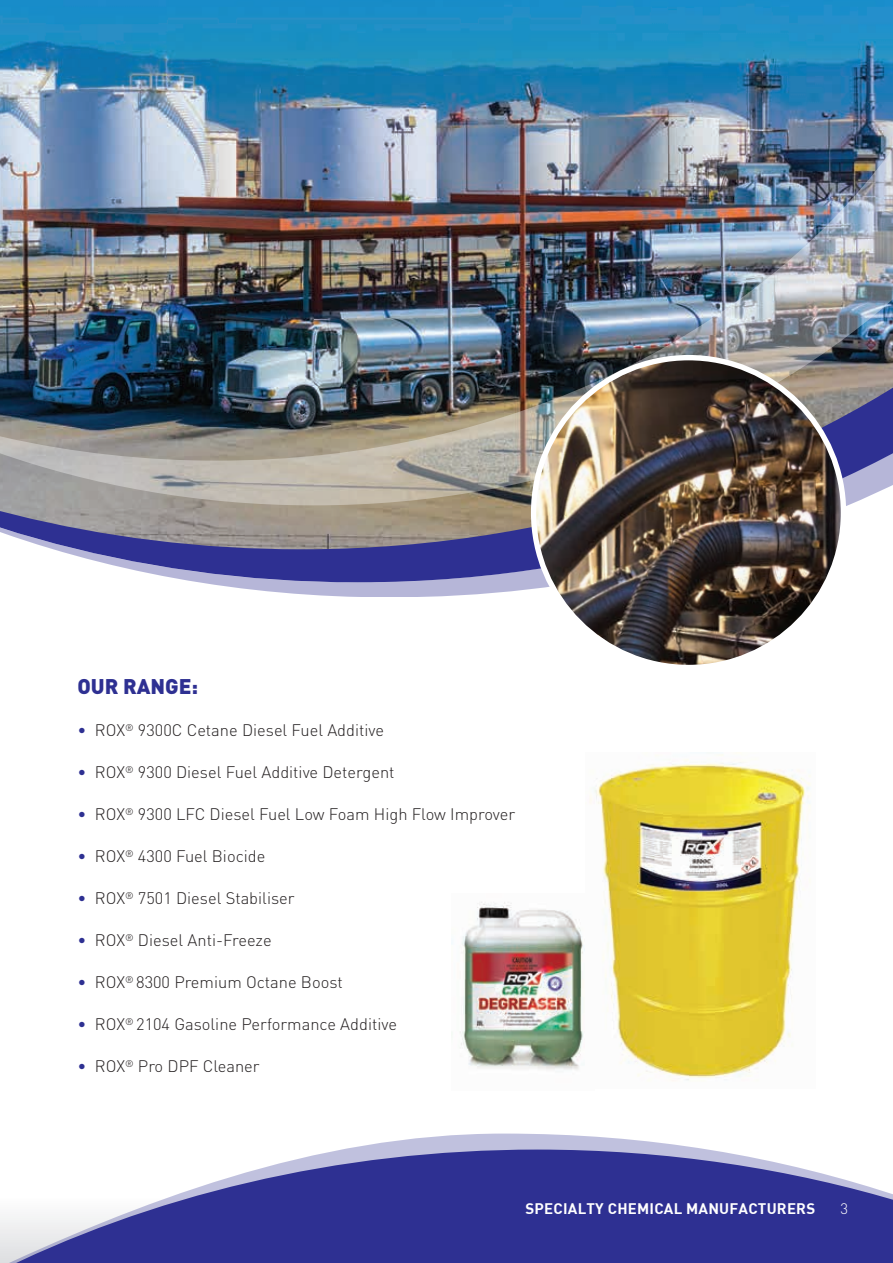
<style>
.page{position:relative;width:893px;height:1263px;background:#fff}
.page>*{position:absolute;margin:0;border:0;box-sizing:border-box;transform-origin:0 0}
.t1{font:900 21px "DIN Pro";color:#2e3092}
.t2{font:300 16.5px "DIN Pro";color:#231f20}
.t3{font:700 15px "DIN";letter-spacing:.015em;color:#fff}
.t4{font:300 15px "DIN Pro";color:#fff}
.s1{color:#2e3092}
</style>
<div class="page">
<img style="left:452px;top:902px;width:133px;height:168px">
<img style="left:0;top:0;width:893px;height:33px">
<svg style="left:198px;top:582px;width:352px;height:15px;fill:#b6b6d8"></svg>
<img style="left:0;top:33px;width:893px;height:549px">
<img style="left:0;top:133px;width:893px;height:372px">
<img style="left:534px;top:358px;width:309px;height:309px;border-radius:155px">
<svg style="left:345px;top:1133px;width:358px;height:16px;fill:#c0c1de"></svg>
<svg style="left:0;top:1149px;width:893px;height:114px;fill:#2e3092"></svg>
<img style="left:589px;top:754px;width:222px;height:327px">
<p class="t1" style="left:78px;top:672px;width:122px">OUR RANGE:</p>
<p class="t2" style="left:78px;top:719px;width:308px"><span class="s1">•</span> ROX<sup>®</sup> 9300C Cetane Diesel Fuel Additive</p>
<p class="t2" style="left:78px;top:761px;width:319px"><span class="s1">•</span> ROX<sup>®</sup> 9300 Diesel Fuel Additive Detergent</p>
<p class="t2" style="left:78px;top:803px;width:439px"><span class="s1">•</span> ROX<sup>®</sup> 9300 LFC Diesel Fuel Low Foam High Flow Improver</p>
<p class="t2" style="left:78px;top:845px;width:189px"><span class="s1">•</span> ROX<sup>®</sup> 4300 Fuel Biocide</p>
<p class="t2" style="left:78px;top:887px;width:219px"><span class="s1">•</span> ROX<sup>®</sup> 7501 Diesel Stabiliser</p>
<p class="t2" style="left:78px;top:929px;width:196px"><span class="s1">•</span> ROX<sup>®</sup> Diesel Anti-Freeze</p>
<p class="t2" style="left:78px;top:971px;width:267px"><span class="s1">•</span> ROX<sup>®</sup> 8300 Premium Octane Boost</p>
<p class="t2" style="left:78px;top:1013px;width:321px"><span class="s1">•</span> ROX<sup>®</sup> 2104 Gasoline Performance Additive</p>
<p class="t2" style="left:78px;top:1055px;width:184px"><span class="s1">•</span> ROX<sup>®</sup> Pro DPF Cleaner</p>
<p class="t3" style="left:525px;top:1199px;width:291px">SPECIALTY CHEMICAL MANUFACTURERS</p>
<p class="t4" style="left:840px;top:1198px;width:9px">3</p>
</div>
